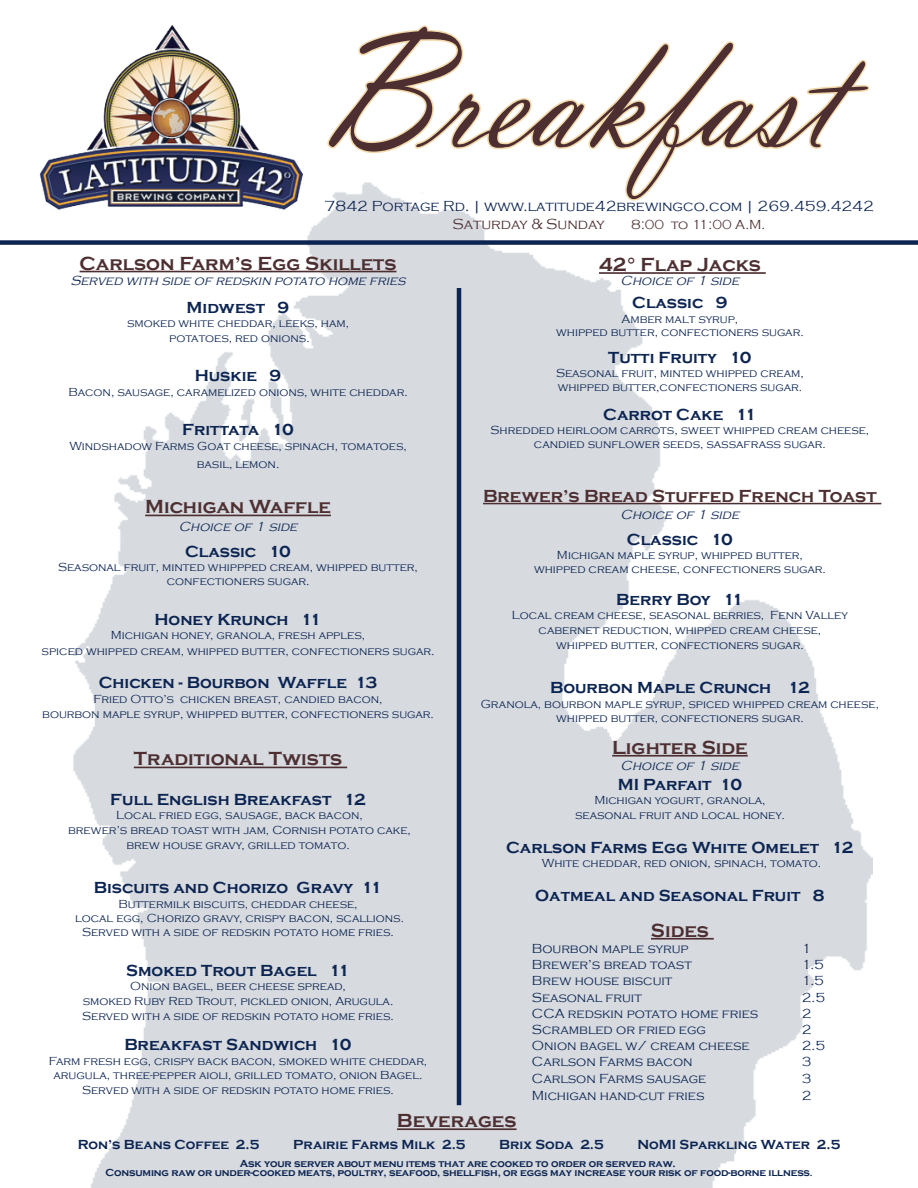
<style>
.page{position:relative;width:918px;height:1188px;background:#fff}
.page>*{position:absolute;margin:0;border:0;box-sizing:border-box;transform-origin:0 0}
.t1{font:173.1px "Vladimir Script";color:#4d2f32;scale:.89 1}
.t2{font:700 19.5px "Copperplate Gothic";color:#4d2f32}
.t3{font:700 18px "Copperplate Gothic";color:#4d2f32}
.t4{font:700 16.5px "Copperplate Gothic";color:#0c2451}
.t5{font:300 15px "Copperplate Gothic";color:#0c2451}
.t6{font:300 15px "Copperplate Gothic";color:#4d2f32}
.t7{font:300 13.5px "Copperplate Gothic";color:#0c2451}
.t8{font:700 13.5px "Copperplate Gothic";color:#0c2451}
.t9{font:italic 300 13.5px "Copperplate Gothic";color:#0c2451}
.t10{font:300 13.5px "Copperplate Gothic";letter-spacing:-.005em;color:#4d2f32}
.t11{font:300 12px/14.4px "Copperplate Gothic";color:#0c2451;text-align:center}
.t12{font:700 10.5px/9px "Copperplate Gothic";letter-spacing:-.015em;color:#0c2451;text-align:center}
.s1{font-size:9px}
</style>
<div class="page">
<img style="left:73px;top:201px;width:800px;height:987px">
<img style="left:39px;top:25px;width:273px;height:201px">
<hr style="left:80px;top:271px;width:316px;height:1px;background:#4d2f32">
<hr style="left:145px;top:515px;width:186px;height:1px;background:#4d2f32">
<hr style="left:134px;top:767px;width:213px;height:1px;background:#4d2f32">
<hr style="left:599px;top:272px;width:167px;height:2px;background:#4d2f32">
<hr style="left:483px;top:503px;width:398px;height:1px;background:#4d2f32">
<hr style="left:612px;top:755px;width:136px;height:2px;background:#4d2f32">
<hr style="left:651px;top:938px;width:63px;height:2px;background:#4d2f32">
<div style="left:0;top:240px;width:918px;height:5px;background:#0c2451"></div>
<hr style="left:457px;top:288px;width:4px;height:817px;background:#0c2451">
<hr style="left:397px;top:1128px;width:120px;height:2px;background:#4d2f32">
<div style="left:409px;top:184px;width:25px;height:18px;background:#fff;border-radius:50%"></div>
<svg style="left:327px;top:25px;width:543px;height:176px"></svg>
<h1 class="t1" style="left:317px;top:-9px;width:586px">Breakfast</h1>
<p class="t10" style="left:631px;top:217px;width:136px">8:00 to 11:00 A.M.</p>
<p class="t5" style="left:325px;top:198px;width:551px">7842 Portage Rd. | www.latitude42brewingco.com | 269.459.4242</p>
<p class="t6" style="left:453px;top:216px;width:154px">Saturday &amp; Sunday</p>
<p class="t6" style="left:631px;top:216px;width:117px">8 to 11:30 a.m.</p>
<h2 class="t2" style="left:80px;top:252px;width:318px">Carlson Farm’s Egg Skillets</h2>
<p class="t9" style="left:70px;top:274px;width:340px">Served with side of redskin potato home fries</p>
<h3 class="t4" style="left:187px;top:298px;width:104px">Midwest 9</h3>
<p class="t11" style="left:127px;top:316px;width:224px">smoked white cheddar, leeks, ham, potatoes, red onions.</p>
<h3 class="t4" style="left:195px;top:367px;width:88px">Huskie 9</h3>
<p class="t11" style="left:68px;top:385px;width:341px">Bacon, sausage, caramelized onions, white cheddar.</p>
<h3 class="t4" style="left:182px;top:421px;width:113px">Frittata 10</h3>
<p class="t11" style="left:69px;top:437px;width:339px;line-height:18px">Windshadow Farms Goat cheese, spinach, tomatoes, basil, lemon.</p>
<h2 class="t2" style="left:145px;top:496px;width:187px">Michigan Waffle</h2>
<p class="t9" style="left:179px;top:519px;width:124px">Choice of 1 side</p>
<h3 class="t4" style="left:185px;top:542px;width:107px">Classic 10</h3>
<p class="t11" style="left:58px;top:560px;width:361px">Seasonal fruit, minted whippped cream, whipped butter, confectioners sugar.</p>
<h3 class="t4" style="left:154px;top:610px;width:169px">Honey Krunch 11</h3>
<p class="t11" style="left:42px;top:628px;width:394px;line-height:15.3px">Michigan honey, granola, fresh apples,<br>spiced whipped cream, whipped butter, confectioners sugar.</p>
<h3 class="t4" style="left:99px;top:674px;width:280px">Chicken - Bourbon Waffle 13</h3>
<p class="t11" style="left:42px;top:691px;width:393px;line-height:15.3px">Fried Otto’s chicken breast, candied bacon,<br>bourbon maple syrup, whipped butter, confectioners sugar.</p>
<h2 class="t2" style="left:134px;top:748px;width:210px">Traditional Twists</h2>
<h3 class="t4" style="left:110px;top:790px;width:257px">Full English Breakfast 12</h3>
<p class="t11" style="left:68px;top:808px;width:344px;line-height:14.9px">Local fried eggs, sausage, back bacon,<br>brewer’s bread toast with jam, Cornish potato cake, brew house gravy, grilled tomato.</p>
<h3 class="t4" style="left:94px;top:879px;width:290px">Biscuits and Chorizo Gravy 11</h3>
<p class="t11" style="left:75px;top:897px;width:331px">Buttermilk biscuits, cheddar cheese,<br>local egg, Chorizo gravy, crispy bacon, scallions.<br>Served with a side of redskin potato home fries.</p>
<h3 class="t4" style="left:126px;top:961px;width:225px">Smoked Trout Bagel 11</h3>
<p class="t11" style="left:82px;top:979px;width:313px;line-height:14.9px">Onion bagel, beer cheese spread,<br>smoked Ruby Red Trout, pickled onion, Arugula.<br>Served with a side of redskin potato home fries.</p>
<h3 class="t4" style="left:124px;top:1036px;width:229px">Breakfast Sandwich 10</h3>
<p class="t11" style="left:49px;top:1054px;width:380px">Farm fresh egg, crispy back bacon, smoked white cheddar, arugula, three-pepper aioli, grilled tomato, onion Bagel.<br>Served with a side of redskin potato home fries.</p>
<h2 class="t2" style="left:599px;top:254px;width:163px">42° Flap Jacks</h2>
<p class="t9" style="left:621px;top:274px;width:124px">Choice of 1 side</p>
<h3 class="t4" style="left:632px;top:294px;width:97px">Classic 9</h3>
<p class="t11" style="left:556px;top:312px;width:249px;line-height:13.8px">Amber malt syrup,<br>whipped butter, confectioners sugar.</p>
<h3 class="t4" style="left:608px;top:348px;width:145px">Tutti Fruity 10</h3>
<p class="t11" style="left:556px;top:366px;width:249px;line-height:13.8px;text-align:left">Seasonal fruit, minted whipped cream, whipped butter,confectioners sugar.</p>
<h3 class="t4" style="left:603px;top:405px;width:155px">Carrot Cake 11</h3>
<p class="t11" style="left:491px;top:423px;width:380px">Shredded heirloom carrots, sweet whipped cream cheese, candied sunflower seeds, sassafrass sugar.</p>
<h3 class="t3" style="left:483px;top:486px;width:395px">Brewer’s Bread Stuffed French Toast</h3>
<p class="t9" style="left:621px;top:507px;width:124px">Choice of 1 side</p>
<h3 class="t4" style="left:627px;top:530px;width:107px">Classic 10</h3>
<p class="t11" style="left:534px;top:549px;width:293px;line-height:13.5px">Michigan maple syrup, whipped butter, whipped cream cheese, confectioners sugar.</p>
<h3 class="t4" style="left:616px;top:590px;width:129px">Berry Boy 11</h3>
<p class="t11" style="left:512px;top:608px;width:338px;line-height:14.9px">Local cream cheese, seasonal berries, Fenn Valley cabernet reduction, whipped cream cheese, whipped butter, confectioners sugar.</p>
<h3 class="t4" style="left:550px;top:679px;width:261px">Bourbon Maple Crunch 12</h3>
<p class="t11" style="left:481px;top:697px;width:400px">Granola, bourbon maple syrup, spiced whipped cream cheese, whipped butter, confectioners sugar.</p>
<h2 class="t2" style="left:612px;top:737px;width:137px">Lighter Side</h2>
<p class="t9" style="left:621px;top:758px;width:124px">Choice of 1 side</p>
<h3 class="t4" style="left:618px;top:775px;width:126px">MI Parfait 10</h3>
<p class="t11" style="left:575px;top:793px;width:211px">Michigan yogurt, granola, seasonal fruit and local honey.</p>
<h3 class="t4" style="left:506px;top:838px;width:349px">Carlson Farms Egg White Omelet 12</h3>
<p class="t11" style="left:542px;top:856px;width:281px">White cheddar, red onion, spinach, tomato.</p>
<h3 class="t4" style="left:535px;top:887px;width:291px">Oatmeal and Seasonal Fruit 8</h3>
<h2 class="t2" style="left:651px;top:920px;width:59px">Sides</h2>
<p class="t7" style="left:532px;top:941px;width:158px">Bourbon maple syrup</p>
<p class="t7" style="left:802px;top:941px;width:11px">1</p>
<p class="t7" style="left:532px;top:957px;width:162px">Brewer’s bread toast</p>
<p class="t7" style="left:802px;top:957px;width:23px">1.5</p>
<p class="t7" style="left:532px;top:974px;width:142px">Brew house biscuit</p>
<p class="t7" style="left:802px;top:974px;width:23px">1.5</p>
<p class="t7" style="left:532px;top:990px;width:111px">Seasonal fruit</p>
<p class="t7" style="left:802px;top:990px;width:25px">2.5</p>
<p class="t7" style="left:532px;top:1006px;width:228px">CCA redskin potato home fries</p>
<p class="t7" style="left:802px;top:1006px;width:11px">2</p>
<p class="t7" style="left:532px;top:1022px;width:176px">Scrambled or fried egg</p>
<p class="t7" style="left:802px;top:1022px;width:11px">2</p>
<p class="t7" style="left:532px;top:1038px;width:219px">Onion bagel w/ cream cheese</p>
<p class="t7" style="left:802px;top:1038px;width:25px">2.5</p>
<p class="t7" style="left:532px;top:1055px;width:162px">Carlson Farms bacon</p>
<p class="t7" style="left:802px;top:1055px;width:11px">3</p>
<p class="t7" style="left:532px;top:1071px;width:176px">Carlson Farms sausage</p>
<p class="t7" style="left:802px;top:1071px;width:11px">3</p>
<p class="t7" style="left:532px;top:1088px;width:174px">Michigan hand-cut fries</p>
<p class="t7" style="left:802px;top:1088px;width:11px">2</p>
<h2 class="t2" style="left:397px;top:1110px;width:121px">Beverages</h2>
<p class="t11" style="left:116px;top:809px;width:248px">Local fried egg, sausage, back bacon,</p>
<p class="t8" style="left:78px;top:1138px;width:183px">Ron’s Beans Coffee 2.5</p>
<p class="t8" style="left:293px;top:1138px;width:174px">Prairie Farms Milk 2.5</p>
<p class="t8" style="left:499px;top:1138px;width:106px">Brix Soda 2.5</p>
<p class="t8" style="left:637px;top:1138px;width:204px">NoMI Sparkling Water 2.5</p>
<p class="t12" style="left:106px;top:1159px;width:709px">Ask your server about menu items that are cooked to order or served raw.<br>Consuming raw or under-cooked meats, poultry, seafood, shellfish, or eggs may increase your risk of food-borne illness<span class="s1">.</span></p>
<p class="t8" style="left:153px;top:1138px;width:183px">Ron’s Beans Coffee 2.5</p>
<p class="t8" style="left:368px;top:1138px;width:174px">Prairie Farms Milk 2.5</p>
<p class="t8" style="left:581px;top:1138px;width:181px">Juice of the Weekend 3</p>
<p class="t8" style="left:273px;top:1154px;width:106px">Brix Soda 2.5</p>
<p class="t8" style="left:438px;top:1154px;width:204px">NoMI Sparkling Water 2.5</p>
</div>
